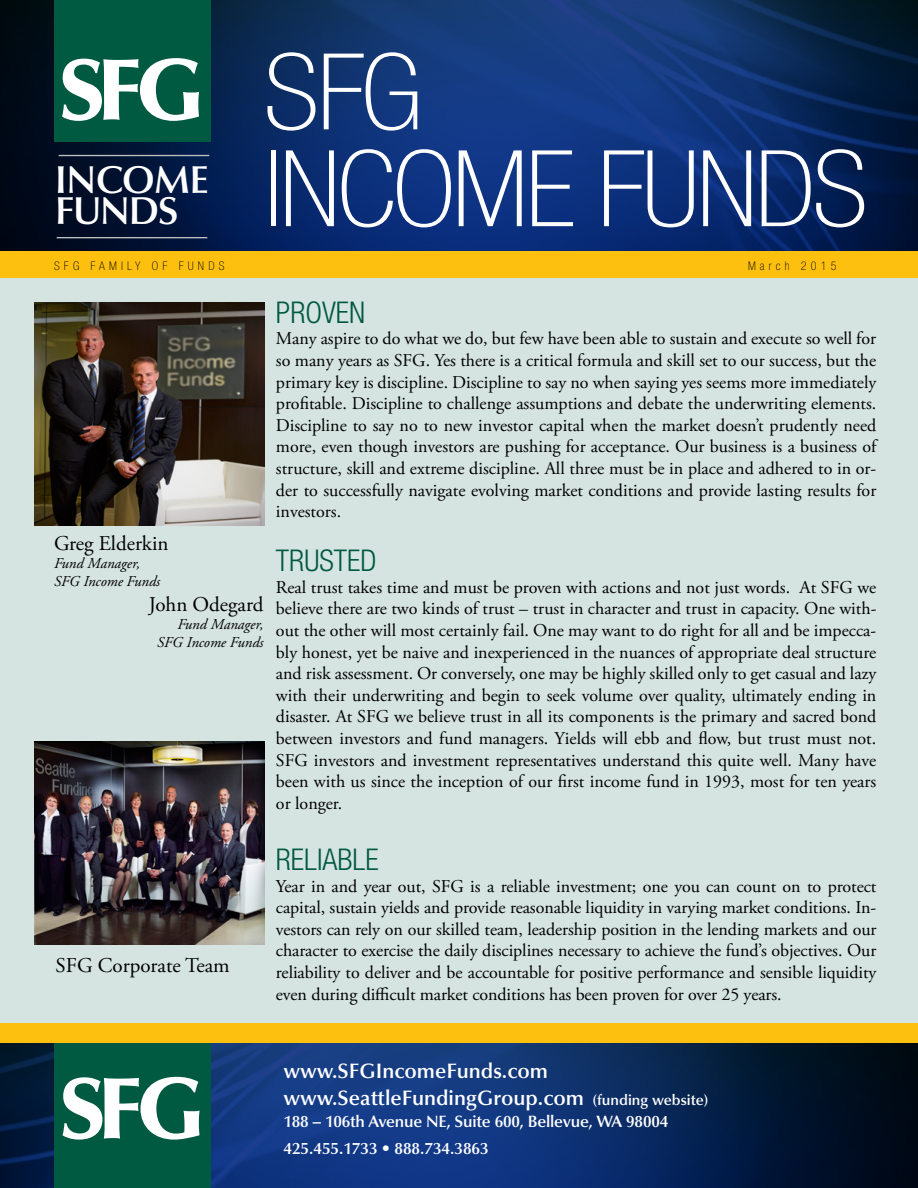
<style>
.page{position:relative;width:918px;height:1188px;background:#fff}
.page>*{position:absolute;margin:0;border:0;box-sizing:border-box;transform-origin:0 0}
.t1{font:100 condensed 106.05px/96.9px "Helvetica Neue LT Std";letter-spacing:-.025em;color:#fff;scale:1.1 1}
.t2{font:900 87.3px "Optima LT Std";letter-spacing:-.08em;color:#fff}
.t3{font:600 39.15px/30.9px "Optima LT Std";letter-spacing:-.03em;color:#fff}
.t4{font:300 condensed 30px "Helvetica Neue LT Com";color:#005941}
.t5{font:600 21px/27px "Optima LT Std";color:#fff}
.t6{font:21px "Adobe Garamond Pro";color:#000}
.t7{font:18px/21.6px "Adobe Garamond Pro";color:#000;text-align:justify}
.t8{font:600 16.5px/27px "Optima LT Std";letter-spacing:-.01em;color:#fff}
.t9{font:italic 15px/18px "Adobe Garamond Pro";color:#000;text-align:right}
.t10{font:100 condensed 12px "Helvetica Neue LT Std";letter-spacing:.35em;color:#000}
.s1{font-size:15px}
</style>
<div class="page">
<div style="left:0;top:272px;width:918px;height:766px;background:#d5e4e0"></div>
<img style="left:0;top:1042px;width:917px;height:146px">
<img style="left:0;top:0;width:918px;height:252px">
<hr style="left:59px;top:155px;width:150px;height:1px;background:#bcbec0">
<hr style="left:57px;top:237px;width:150px;height:1px;background:#bcbec0">
<div style="left:55px;top:0;width:156px;height:141px;background:#005941"></div>
<div style="left:0;top:252px;width:918px;height:26px;background:#fec00f"></div>
<img style="left:34px;top:303px;width:230px;height:223px">
<img style="left:34px;top:741px;width:230px;height:203px">
<div style="left:54px;top:1039px;width:156px;height:149px;background:#005941"></div>
<div style="left:0;top:1023px;width:918px;height:19px;background:#fec00f"></div>
<h1 class="t1" style="left:263px;top:43px;width:551px">SFG<br>INCOME FUNDS</h1>
<h2 class="t2" style="left:58px;top:39px;width:148px">SFG</h2>
<h3 class="t3" style="left:55px;top:165px;width:156px">INCOME<br>FUNDS</h3>
<p class="t10" style="left:54px;top:259px;width:172px">SFG FAMILY OF FUNDS</p>
<p class="t10" style="left:748px;top:259px;width:90px">March 2015</p>
<p class="t6" style="left:54px;top:531px;width:116px">Greg Elderkin</p>
<p class="t9" style="left:54px;top:555px;width:108px;text-align:left">Fund Manager,<br>SFG Income Funds</p>
<p class="t6" style="left:149px;top:592px;width:116px">John Odegard</p>
<p class="t9" style="left:157px;top:616px;width:108px">Fund Manager,<br>SFG Income Funds</p>
<p class="t6" style="left:55px;top:953px;width:176px">SFG Corporate Team</p>
<h3 class="t4" style="left:276px;top:295px;width:91px">PROVEN</h3>
<p class="t7" style="left:276px;top:329px;width:602px">Many aspire to do what we do, but few have been able to sustain and execute so well for so many years as SFG. Yes there is a critical formula and skill set to our success, but the primary key is discipline. Discipline to say no when saying yes seems more immediately profitable. Discipline to challenge assumptions and debate the underwriting elements.<br>Discipline to say no to new investor capital when the market doesn’t prudently need more, even though investors are pushing for acceptance. Our business is a business of structure, skill and extreme discipline. All three must be in place and adhered to in or&shy;der to successfully navigate evolving market conditions and provide lasting results for investors.</p>
<h3 class="t4" style="left:276px;top:543px;width:102px">TRUSTED</h3>
<p class="t7" style="left:276px;top:577px;width:602px">Real trust takes time and must be proven with actions and not just words. At SFG we believe there are two kinds of trust – trust in character and trust in capacity. One with&shy;out the other will most certainly fail. One may want to do right for all and be impecca&shy;bly honest, yet be naive and inexperienced in the nuances of appropriate deal structure and risk assessment. Or conversely, one may be highly skilled only to get casual and lazy with their underwriting and begin to seek volume over quality, ultimately ending in disaster. At SFG we believe trust in all its components is the primary and sacred bond between investors and fund managers. Yields will ebb and flow, but trust must not.<br>SFG investors and investment representatives understand this quite well. Many have been with us since the inception of our first income fund in 1993, most for ten years or longer.</p>
<h3 class="t4" style="left:276px;top:842px;width:104px">RELIABLE</h3>
<p class="t7" style="left:276px;top:876px;width:602px">Year in and year out, SFG is a reliable investment; one you can count on to protect capital, sustain yields and provide reasonable liquidity in varying market conditions. In&shy;vestors can rely on our skilled team, leadership position in the lending markets and our character to exercise the daily disciplines necessary to achieve the fund’s objectives. Our reliability to deliver and be accountable for positive performance and sensible liquidity even during difficult market conditions has been proven for over 25 years.</p>
<h2 class="t2" style="left:58px;top:1058px;width:148px">SFG</h2>
<p class="t5" style="left:284px;top:1058px;width:427px">www.SFGIncomeFunds.com www.SeattleFundingGroup.com <span class="s1">(funding website)</span></p>
<p class="t8" style="left:284px;top:1108px;width:386px">188 – 106th Avenue NE, Suite 600, Bellevue, WA 98004<br>425.455.1733 • 888.734.3863</p>
</div>
